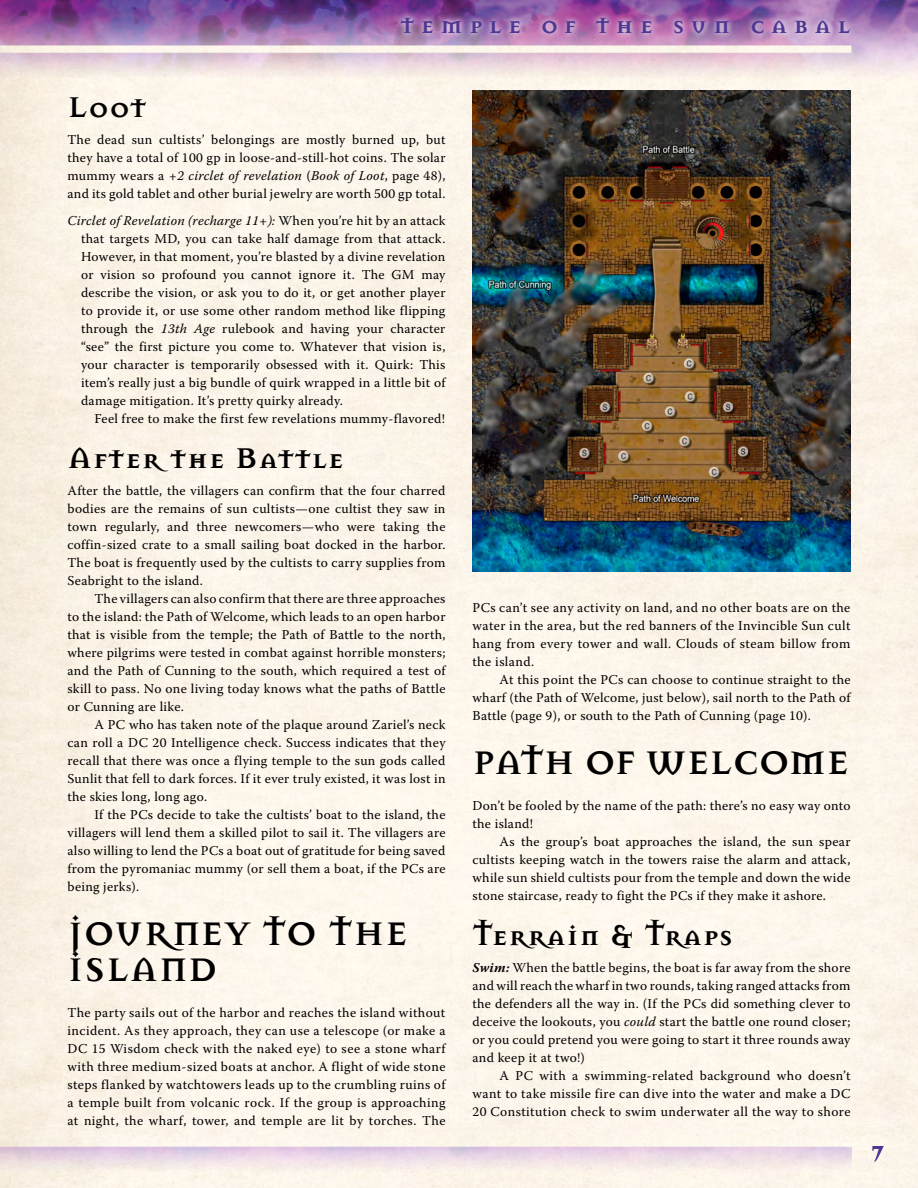
<style>
.page{position:relative;width:918px;height:1188px;background:#fff}
.page>*{position:absolute;margin:0;border:0;box-sizing:border-box;transform-origin:0 0}
.t1{font:700 36px/36px "Mason Serif";letter-spacing:.02em;color:#000}
.t2{font:700 36px "Mason Serif";letter-spacing:-.01em;color:#000}
.t3{font:700 31.5px "Mason Serif";letter-spacing:.02em;color:#000}
.t4{font:700 27px "Mason Serif";letter-spacing:.22em;color:#4e3792}
.t5{font:700 24px "Mason Serif";color:#4e3792}
.t6{font:13.5px/18px "Warnock Pro";letter-spacing:.025em;color:#000;text-align:justify}
.s1{font-style:italic}
.s2{font-weight:700;font-style:italic}
</style>
<div class="page">
<img style="left:0;top:0;width:918px;height:1188px">
<svg style="left:394px;top:10px;width:462px;height:30px;background:#ad7ab4"></svg>
<img style="left:472px;top:90px;width:378px;height:481px">
<h3 class="t4" style="left:401px;top:9px;width:451px">temple of the sun cabal</h3>
<h2 class="t3" style="left:68px;top:89px;width:81px">Loot</h2>
<p class="t6" style="left:68px;top:130px;width:380px">The dead sun cultists’ belongings are mostly burned up, but they have a total of 100 gp in loose-and-still-hot coins. The solar mummy wears a <span class="s1">+2 circlet of revelation</span> (<span class="s1">Book of Loot</span>, page 48), and its gold tablet and other burial jewelry are worth 500 gp total.</p>
<p class="t6" style="left:81px;top:211px;width:367px;text-indent:-14px"><span class="s1">Circlet of Revelation (recharge 11+):</span> When you’re hit by an attack that targets MD, you can take half damage from that attack.<br>However, in that moment, you’re blasted by a divine revelation or vision so profound you cannot ignore it. The GM may describe the vision, or ask you to do it, or get another player to provide it, or use some other random method like flipping through the <span class="s1">13th Age</span> rulebook and having your character “see” the first picture you come to. Whatever that vision is, your character is temporarily obsessed with it. Quirk: This item’s really just a big bundle of quirk wrapped in a little bit of damage mitigation. It’s pretty quirky already.</p>
<p class="t6" style="left:95px;top:409px;width:352px">Feel free to make the first few revelations mummy-flavored!</p>
<h2 class="t3" style="left:68px;top:440px;width:278px">After the Battle</h2>
<p class="t6" style="left:68px;top:481px;width:380px">After the battle, the villagers can confirm that the four charred bodies are the remains of sun cultists—one cultist they saw in town regularly, and three newcomers—who were taking the coffin-sized crate to a small sailing boat docked in the harbor.<br>The boat is frequently used by the cultists to carry supplies from Seabright to the island.</p>
<p class="t6" style="left:68px;top:589px;width:381px;text-indent:27px">The villagers can also confirm that there are three approaches to the island: the Path of Welcome, which leads to an open harbor that is visible from the temple; the Path of Battle to the north, where pilgrims were tested in combat against horrible monsters; and the Path of Cunning to the south, which required a test of skill to pass. No one living today knows what the paths of Battle or Cunning are like.</p>
<p class="t6" style="left:68px;top:715px;width:380px;text-indent:27px">A PC who has taken note of the plaque around Zariel’s neck can roll a DC 20 Intelligence check. Success indicates that they recall that there was once a flying temple to the sun gods called Sunlit that fell to dark forces. If it ever truly existed, it was lost in the skies long, long ago.</p>
<p class="t6" style="left:68px;top:805px;width:380px;text-indent:27px">If the PCs decide to take the cultists’ boat to the island, the villagers will lend them a skilled pilot to sail it. The villagers are also willing to lend the PCs a boat out of gratitude for being saved from the pyromaniac mummy (or sell them a boat, if the PCs are being jerks).</p>
<h1 class="t1" style="left:68px;top:916px;width:343px">JOURNEY TO THE<br>ISLAND</h1>
<p class="t6" style="left:68px;top:1003px;width:381px">The party sails out of the harbor and reaches the island without incident. As they approach, they can use a telescope (or make a DC 15 Wisdom check with the naked eye) to see a stone wharf with three medium-sized boats at anchor. A flight of wide stone steps flanked by watchtowers leads up to the crumbling ruins of a temple built from volcanic rock. If the group is approaching at night, the wharf, tower, and temple are lit by torches. The</p>
<p class="t6" style="left:472px;top:598px;width:380px">PCs can’t see any activity on land, and no other boats are on the water in the area, but the red banners of the Invincible Sun cult hang from every tower and wall. Clouds of steam billow from the island.</p>
<p class="t6" style="left:472px;top:670px;width:380px;text-indent:27px">At this point the PCs can choose to continue straight to the wharf (the Path of Welcome, just below), sail north to the Path of Battle (page 9), or south to the Path of Cunning (page 10).</p>
<h1 class="t2" style="left:472px;top:742px;width:379px">PATH OF WELCOME</h1>
<p class="t6" style="left:472px;top:796px;width:380px">Don’t be fooled by the name of the path: there’s no easy way onto the island!</p>
<p class="t6" style="left:472px;top:832px;width:380px;text-indent:27px">As the group’s boat approaches the island, the sun spear cultists keeping watch in the towers raise the alarm and attack, while sun shield cultists pour from the temple and down the wide stone staircase, ready to fight the PCs if they make it ashore.</p>
<h2 class="t3" style="left:472px;top:917px;width:262px">Terrain &amp; Traps</h2>
<p class="t6" style="left:472px;top:958px;width:380px"><span class="s2">Swim:</span> When the battle begins, the boat is far away from the shore and will reach the wharf in two rounds, taking ranged attacks from the defenders all the way in. (If the PCs did something clever to deceive the lookouts, you <span class="s1">could</span> start the battle one round closer; or you could pretend you were going to start it three rounds away and keep it at two!)</p>
<p class="t6" style="left:472px;top:1066px;width:380px;text-indent:27px">A PC with a swimming-related background who doesn’t want to take missile fire can dive into the water and make a DC 20 Constitution check to swim underwater all the way to shore</p>
<h3 class="t5" style="left:871px;top:1139px;width:14px">7</h3>
</div>
